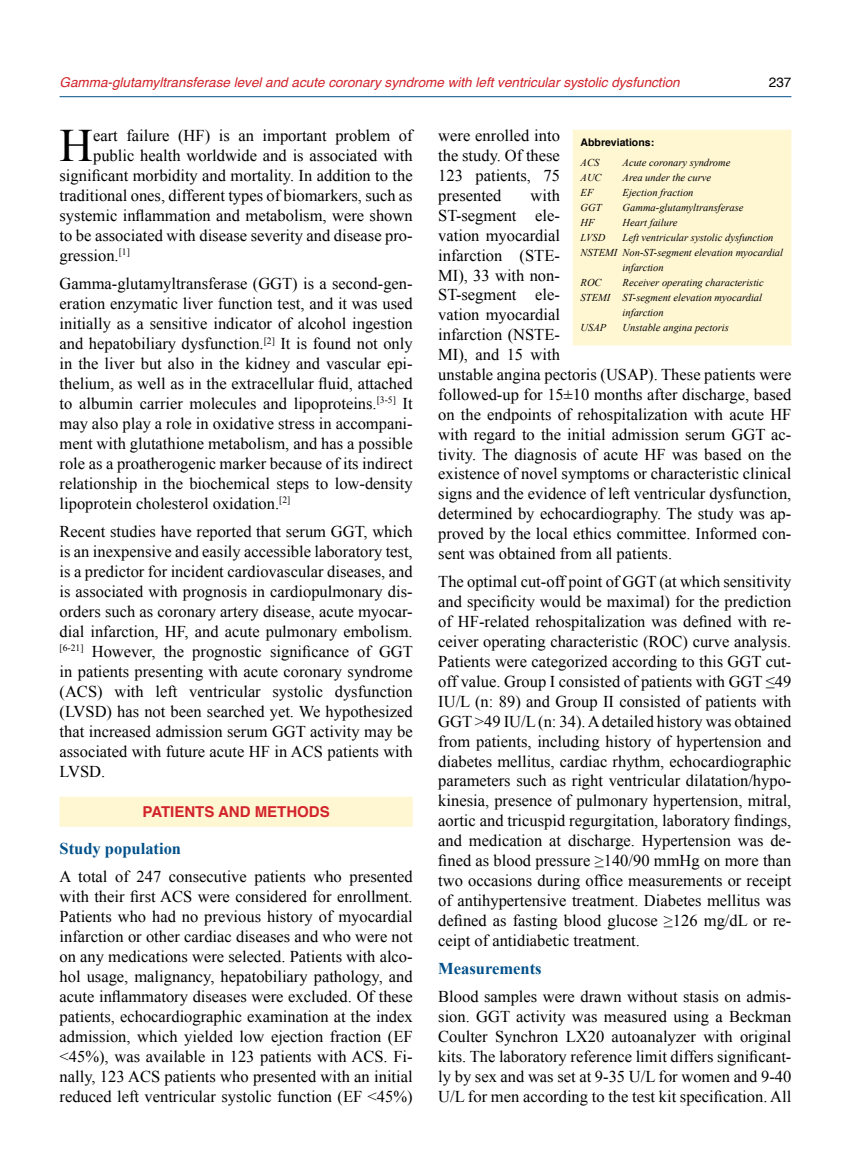
<style>
.page{position:relative;width:851px;height:1170px;background:#fff}
.page>*{position:absolute;margin:0;border:0;box-sizing:border-box;transform-origin:0 0}
.t1{font:46.35px "Times New Roman";color:#000}
.t2{font:16.5px/20px "Times New Roman";color:#000;text-align:justify}
.t3{font:700 16.5px "Times New Roman";color:#00508a}
.t4{font:700 15px "Helvetica";color:#d2232a}
.t5{font:italic 13.5px "Helvetica";color:#d2232a}
.t6{font:13.5px "Helvetica";color:#000}
.t7{font:italic 10.5px "Times New Roman";color:#000}
.t8{font:700 10.5px "Helvetica";color:#000}
</style>
<div class="page">
<div style="left:60px;top:796px;width:352px;height:30px;background:#fff6d2"></div>
<hr style="left:60px;top:96px;width:731px;height:1px;background:#00508a">
<div style="left:573px;top:130px;width:217px;height:215px;background:#fff6d2"></div>
<div style="left:572px;top:130px;width:219px;height:215px;border:2px solid #fff6d2"></div>
<p class="t5" style="left:60px;top:71px;width:621px">Gamma-glutamyltransferase level and acute coronary syndrome with left ventricular systolic dysfunction</p>
<p class="t6" style="left:768px;top:73px;width:24px">237</p>
<h1 class="t1" style="left:60px;top:114px;width:35px">H</h1>
<p class="t2" style="left:93px;top:125px;width:321px">eart failure (HF) is an important problem of</p>
<p class="t2" style="left:93px;top:145px;width:321px">public health worldwide and is associated with</p>
<p class="t2" style="left:60px;top:165px;width:354px">significant morbidity and mortality. In addition to the</p>
<p class="t2" style="left:60px;top:185px;width:354px">traditional ones, different types of biomarkers, such as</p>
<p class="t2" style="left:60px;top:205px;width:354px">systemic inflammation and metabolism, were shown</p>
<p class="t2" style="left:60px;top:225px;width:354px">to be associated with disease severity and disease pro-</p>
<p class="t2" style="left:60px;top:245px;width:72px">gression.<sup>[1]</sup></p>
<p class="t2" style="left:60px;top:273px;width:354px">Gamma-glutamyltransferase (GGT) is a second-gen&shy;eration enzymatic liver function test, and it was used initially as a sensitive indicator of alcohol ingestion and hepatobiliary dysfunction.<sup>[2]</sup> It is found not only in the liver but also in the kidney and vascular epi&shy;thelium, as well as in the extracellular fluid, attached to albumin carrier molecules and lipoproteins.<sup>[3-5]</sup> It may also play a role in oxidative stress in accompani&shy;ment with glutathione metabolism, and has a possible role as a proatherogenic marker because of its indirect relationship in the biochemical steps to low-density lipoprotein cholesterol oxidation.<sup>[2]</sup></p>
<p class="t2" style="left:60px;top:521px;width:355px">Recent studies have reported that serum GGT, which is an inexpensive and easily accessible laboratory test, is a predictor for incident cardiovascular diseases, and is associated with prognosis in cardiopulmonary dis&shy;orders such as coronary artery disease, acute myocar&shy;dial infarction, HF, and acute pulmonary embolism. <sup>[6-21]</sup> However, the prognostic significance of GGT in patients presenting with acute coronary syndrome (ACS) with left ventricular systolic dysfunction (LVSD) has not been searched yet. We hypothesized that increased admission serum GGT activity may be associated with future acute HF in ACS patients with LVSD.</p>
<p class="t4" style="left:142px;top:801px;width:189px">PATIENTS AND METHODS</p>
<p class="t3" style="left:60px;top:837px;width:123px">Study population</p>
<p class="t2" style="left:60px;top:866px;width:354px">A total of 247 consecutive patients who presented with their first ACS were considered for enrollment.<br>Patients who had no previous history of myocardial infarction or other cardiac diseases and who were not on any medications were selected. Patients with alco&shy;hol usage, malignancy, hepatobiliary pathology, and acute inflammatory diseases were excluded. Of these patients, echocardiographic examination at the index admission, which yielded low ejection fraction (EF &lt;45%), was available in 123 patients with ACS. Fi&shy;nally, 123 ACS patients who presented with an initial reduced left ventricular systolic function (EF &lt;45%)</p>
<p class="t2" style="left:438px;top:125px;width:123px">were enrolled into the study. Of these 123 patients, 75 presented</p>
<p class="t8" style="left:580px;top:135px;width:75px">Abbreviations:</p>
<p class="t7" style="left:580px;top:155px;width:20px">ACS</p>
<p class="t7" style="left:622px;top:155px;width:109px">Acute coronary syndrome</p>
<p class="t7" style="left:580px;top:170px;width:22px">AUC</p>
<p class="t7" style="left:622px;top:170px;width:90px">Area under the curve</p>
<p class="t7" style="left:580px;top:185px;width:14px">EF</p>
<p class="t7" style="left:622px;top:185px;width:72px">Ejection fraction</p>
<p class="t7" style="left:580px;top:200px;width:23px">GGT</p>
<p class="t7" style="left:622px;top:200px;width:122px">Gamma-glutamyltransferase</p>
<p class="t7" style="left:580px;top:215px;width:15px">HF</p>
<p class="t7" style="left:622px;top:215px;width:56px">Heart failure</p>
<p class="t7" style="left:580px;top:230px;width:26px">LVSD</p>
<p class="t7" style="left:622px;top:230px;width:152px">Left ventricular systolic dysfunction</p>
<p class="t7" style="left:580px;top:245px;width:204px">NSTEMI Non-ST-segment elevation myocardial</p>
<p class="t7" style="left:622px;top:260px;width:43px">infarction</p>
<p class="t7" style="left:580px;top:275px;width:22px">ROC</p>
<p class="t7" style="left:622px;top:275px;width:143px">Receiver operating characteristic</p>
<p class="t7" style="left:580px;top:290px;width:183px">STEMI ST-segment elevation myocardial</p>
<p class="t7" style="left:622px;top:305px;width:43px">infarction</p>
<p class="t7" style="left:580px;top:320px;width:27px">USAP</p>
<p class="t7" style="left:622px;top:320px;width:108px">Unstable angina pectoris</p>
<p class="t2" style="left:438px;top:185px;width:354px;text-align:left;text-indent:92px">with<br>ST-segment ele-<br>vation myocardial<br>infarction (STE-<br>MI), 33 with non-<br>ST-segment ele-<br>vation myocardial<br>infarction (NSTE-<br>MI), and 15 with<br>unstable angina pectoris (USAP). These patients were followed-up for 15±10 months after discharge, based on the endpoints of rehospitalization with acute HF with regard to the initial admission serum GGT ac&shy;tivity. The diagnosis of acute HF was based on the existence of novel symptoms or characteristic clinical signs and the evidence of left ventricular dysfunction, determined by echocardiography. The study was ap&shy;proved by the local ethics committee. Informed con&shy;sent was obtained from all patients.</p>
<p class="t2" style="left:438px;top:571px;width:354px">The optimal cut-off point of GGT (at which sensitivity and specificity would be maximal) for the prediction of HF-related rehospitalization was defined with re&shy;ceiver operating characteristic (ROC) curve analysis.<br>Patients were categorized according to this GGT cut&shy;off value. Group I consisted of patients with GGT ≤49<br>IU/L (n: 89) and Group II consisted of patients with GGT &gt;49 IU/L (n: 34). A detailed history was obtained from patients, including history of hypertension and diabetes mellitus, cardiac rhythm, echocardiographic parameters such as right ventricular dilatation/hypo&shy;kinesia, presence of pulmonary hypertension, mitral, aortic and tricuspid regurgitation, laboratory findings, and medication at discharge. Hypertension was de&shy;fined as blood pressure ≥140/90 mmHg on more than two occasions during office measurements or receipt of antihypertensive treatment. Diabetes mellitus was defined as fasting blood glucose ≥126 mg/dL or re&shy;ceipt of antidiabetic treatment.</p>
<p class="t3" style="left:438px;top:956px;width:105px">Measurements</p>
<p class="t2" style="left:438px;top:986px;width:354px">Blood samples were drawn without stasis on admis&shy;sion. GGT activity was measured using a Beckman Coulter Synchron LX20 autoanalyzer with original kits. The laboratory reference limit differs significant&shy;ly by sex and was set at 9-35 U/L for women and 9-40<br>U/L for men according to the test kit specification. All</p>
</div>
